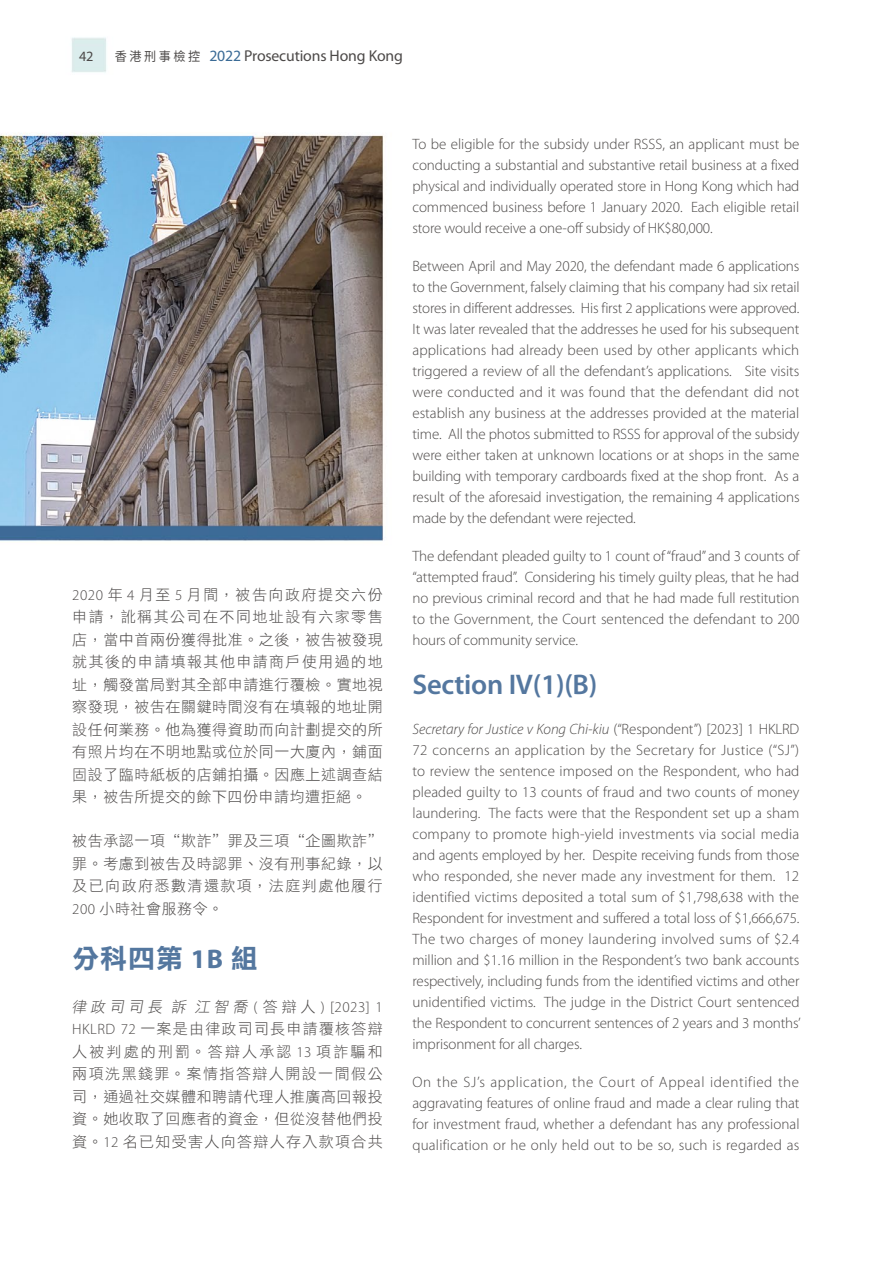
<style>
.page{position:relative;width:893px;height:1263px;background:#fff}
.page>*{position:absolute;margin:0;border:0;box-sizing:border-box;transform-origin:0 0}
.t1{font:600 28.5px "Myriad Pro";letter-spacing:-.01em;color:#54779f}
.t2{font:27px "DF Li Hei HK W7";color:#54779f}
.t3{font:15.75px "Myriad Pro";letter-spacing:-.01em;color:#4c4948}
.t4{font:300 15px/21px "Myriad Pro";letter-spacing:-.01em;color:#4c4948;text-align:justify}
.t5{font:15px/22.5px "DF Li Hei HK W3";letter-spacing:.035em;color:#4c4948;text-align:justify}
.t6{font:14.25px "Myriad Pro";color:#4c4948}
.s1{font-family:"Noto Sans TC";font-size:12.75px}
.s2{color:#3b6b96}
.s3{font-family:"Myriad Pro";font-weight:300}
.s4{font-family:"Myriad Pro";font-weight:700}
.s5{font-style:italic}
</style>
<div class="page">
<img style="left:0;top:37px;width:384px;height:504px">
<p class="t6" style="left:79px;top:48px;width:16px">42</p>
<p class="t3" style="left:115px;top:47px;width:290px"><span class="s1">香港刑事檢控</span> <span class="s2">2022</span> Prosecutions Hong Kong</p>
<p class="t5" style="left:72px;top:583px;width:312px"><span class="s3">2020</span> 年 <span class="s3">4</span> 月至 <span class="s3">5</span> 月間，被告向政府提交六份申請，訛稱其公司在不同地址設有六家零售店，當中首兩份獲得批准。之後，被告被發現就其後的申請填報其他申請商戶使用過的地址，觸發當局對其全部申請進行覆檢。實地視察發現，被告在關鍵時間沒有在填報的地址開設任何業務。他為獲得資助而向計劃提交的所有照片均在不明地點或位於同一大廈內，鋪面固設了臨時紙板的店鋪拍攝。因應上述調查結果，被告所提交的餘下四份申請均遭拒絕。</p>
<p class="t5" style="left:72px;top:829px;width:312px">被告承認一項“欺詐”罪及三項“企圖欺詐”罪。考慮到被告及時認罪、沒有刑事紀錄，以及已向政府悉數清還款項，法庭判處他履行<span class="s3">200</span> 小時社會服務令。</p>
<h3 class="t2" style="left:72px;top:943px;width:187px">分科四第 <span class="s4">1B</span> 組</h3>
<p class="t5" style="left:71px;top:995px;width:313px"><span class="s5">律政司司長訴江智喬</span> <span class="s3">(</span> 答辯人 <span class="s3">) [2023] 1<br>HKLRD 72</span> 一案是由律政司司長申請覆核答辯人被判處的刑罰。答辯人承認 <span class="s3">13</span> 項詐騙和兩項洗黑錢罪。案情指答辯人開設一間假公司，通過社交媒體和聘請代理人推廣高回報投資。她收取了回應者的資金，但從沒替他們投資。<span class="s3">12</span> 名已知受害人向答辯人存入款項合共</p>
<p class="t4" style="left:412px;top:133px;width:389px">To be eligible for the subsidy under RSSS, an applicant must be conducting a substantial and substantive retail business at a fixed physical and individually operated store in Hong Kong which had commenced business before 1 January 2020. Each eligible retail store would receive a one-off subsidy of HK$80,000.</p>
<p class="t4" style="left:412px;top:255px;width:389px">Between April and May 2020, the defendant made 6 applications to the Government, falsely claiming that his company had six retail stores in different addresses. His first 2 applications were approved.<br>It was later revealed that the addresses he used for his subsequent applications had already been used by other applicants which triggered a review of all the defendant’s applications. Site visits were conducted and it was found that the defendant did not establish any business at the addresses provided at the material time. All the photos submitted to RSSS for approval of the subsidy were either taken at unknown locations or at shops in the same building with temporary cardboards fixed at the shop front. As a result of the aforesaid investigation, the remaining 4 applications made by the defendant were rejected.</p>
<p class="t4" style="left:412px;top:545px;width:389px">The defendant pleaded guilty to 1 count of “fraud” and 3 counts of “attempted fraud”. Considering his timely guilty pleas, that he had no previous criminal record and that he had made full restitution to the Government, the Court sentenced the defendant to 200 hours of community service.</p>
<h3 class="t1" style="left:412px;top:669px;width:186px">Section IV(1)(B)</h3>
<p class="t4" style="left:412px;top:719px;width:390px"><span class="s5">Secretary for Justice v Kong Chi-kiu</span> (“Respondent”) [2023] 1 HKLRD 72 concerns an application by the Secretary for Justice (“SJ”) to review the sentence imposed on the Respondent, who had pleaded guilty to 13 counts of fraud and two counts of money laundering. The facts were that the Respondent set up a sham company to promote high-yield investments via social media and agents employed by her. Despite receiving funds from those who responded, she never made any investment for them. 12 identified victims deposited a total sum of $1,798,638 with the Respondent for investment and suffered a total loss of $1,666,675.<br>The two charges of money laundering involved sums of $2.4 million and $1.16 million in the Respondent’s two bank accounts respectively, including funds from the identified victims and other unidentified victims. The judge in the District Court sentenced the Respondent to concurrent sentences of 2 years and 3 months’ imprisonment for all charges.</p>
<p class="t4" style="left:412px;top:1072px;width:389px">On the SJ’s application, the Court of Appeal identified the aggravating features of online fraud and made a clear ruling that for investment fraud, whether a defendant has any professional qualification or he only held out to be so, such is regarded as</p>
</div>
